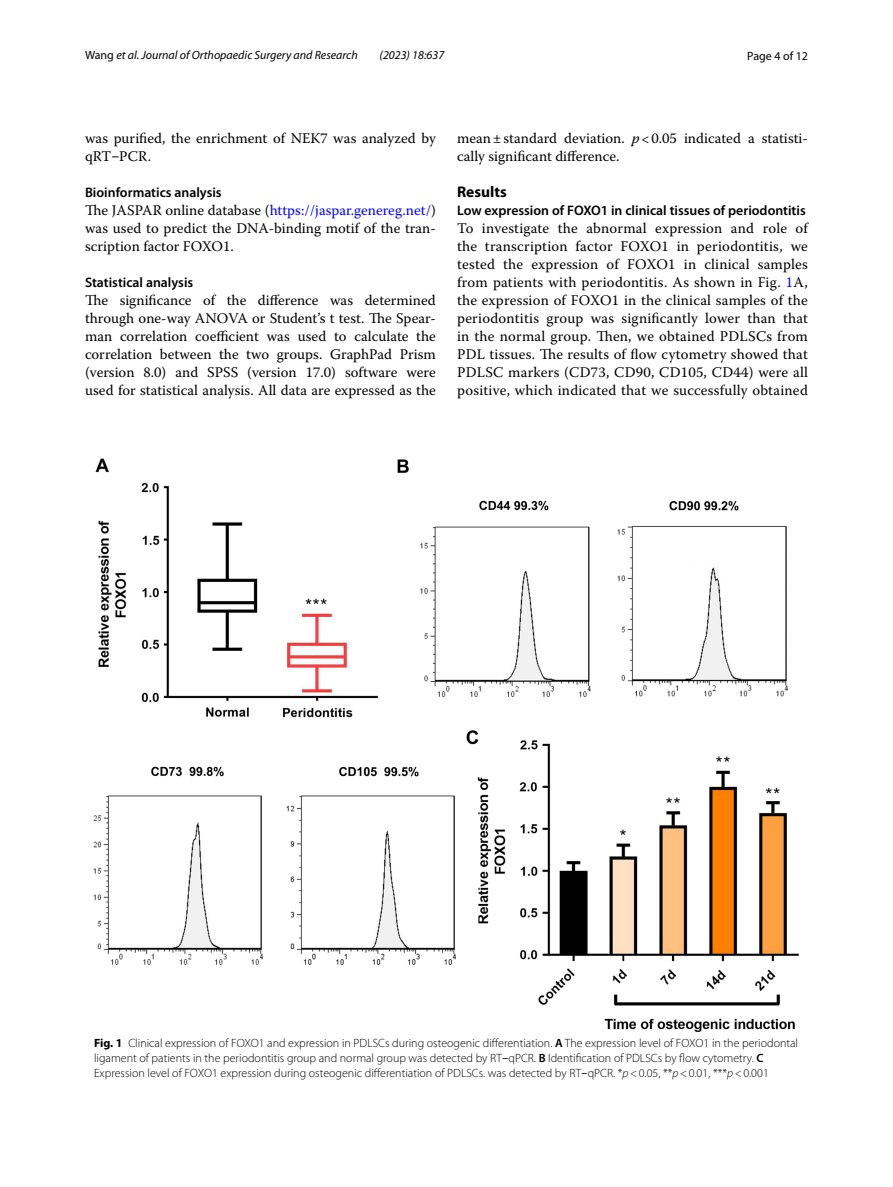
<style>
.page{position:relative;width:893px;height:1187px;background:#fff}
.page>*{position:absolute;margin:0;border:0;box-sizing:border-box;transform-origin:0 0}
.t1{font:700 15.45px "Myriad Pro";color:#000}
.t2{font:14.7px/18px "Warnock Pro";color:#000;text-align:justify}
.t3{font:600 13.8px "Myriad Pro";color:#000}
.t4{font:300 12px/15px "Myriad Pro";color:#000}
.t5{font:italic 12px "Myriad Pro";color:#000}
.t6{font:12px "Myriad Pro";color:#000}
.s1{font-style:normal}
.s2{font-family:"Segoe UI"}
.s3{color:#00f}
.s4{font-style:italic}
.s5{font-weight:700}
.s6{font-weight:600}
.s7{font-family:"Segoe UI";font-weight:400}
</style>
<div class="page">
<img style="left:94px;top:459px;width:705px;height:572px">
<p class="t5" style="left:85px;top:48px;width:274px"><span class="s1">Wang</span> et al. Journal of Orthopaedic Surgery and Research</p>
<p class="t5" style="left:380px;top:48px;width:66px">(2023) 18:637</p>
<p class="t6" style="left:747px;top:48px;width:62px">Page 4 of 12</p>
<p class="t2" style="left:85px;top:128px;width:352px">was purified, the enrichment of NEK7 was analyzed by qRT<span class="s2">‒</span>PCR.</p>
<p class="t3" style="left:85px;top:183px;width:138px">Bioinformatics analysis</p>
<p class="t2" style="left:85px;top:200px;width:352px">The JASPAR online database (<span class="s3">https://jaspar.genereg.net/</span>) was used to predict the DNA-binding motif of the tran&shy;scription factor FOXO1.</p>
<p class="t3" style="left:85px;top:273px;width:110px">Statistical analysis</p>
<p class="t2" style="left:85px;top:290px;width:352px">The significance of the difference was determined through one-way ANOVA or Student’s t test. The Spear&shy;man correlation coefficient was used to calculate the correlation between the two groups. GraphPad Prism (version 8.0) and SPSS (version 17.0) software were used for statistical analysis. All data are expressed as the</p>
<p class="t2" style="left:457px;top:128px;width:352px">mean±standard deviation. <span class="s4">p</span>&lt;0.05 indicated a statisti&shy;cally significant difference.</p>
<p class="t1" style="left:457px;top:181px;width:51px">Results</p>
<p class="t3" style="left:457px;top:201px;width:350px">Low expression of FOXO1 in clinical tissues of periodontitis</p>
<p class="t2" style="left:457px;top:218px;width:352px">To investigate the abnormal expression and role of the transcription factor FOXO1 in periodontitis, we tested the expression of FOXO1 in clinical samples from patients with periodontitis. As shown in Fig. <span class="s3">1</span>A, the expression of FOXO1 in the clinical samples of the periodontitis group was significantly lower than that in the normal group. Then, we obtained PDLSCs from PDL tissues. The results of flow cytometry showed that PDLSC markers (CD73, CD90, CD105, CD44) were all positive, which indicated that we successfully obtained</p>
<p class="t4" style="left:94px;top:1035px;width:706px"><span class="s5">Fig. 1</span> Clinical expression of FOXO1 and expression in PDLSCs during osteogenic differentiation. <span class="s6">A</span> The expression level of FOXO1 in the periodontal ligament of patients in the periodontitis group and normal group was detected by RT<span class="s7">‒</span>qPCR. <span class="s6">B</span> Identification of PDLSCs by flow cytometry. <span class="s6">C<br></span>Expression level of FOXO1 expression during osteogenic differentiation of PDLSCs. was detected by RT<span class="s7">‒</span>qPCR. *<span class="s4">p</span>&lt;0.05, **<span class="s4">p</span>&lt;0.01, ***<span class="s4">p</span>&lt;0.001</p>
</div>
